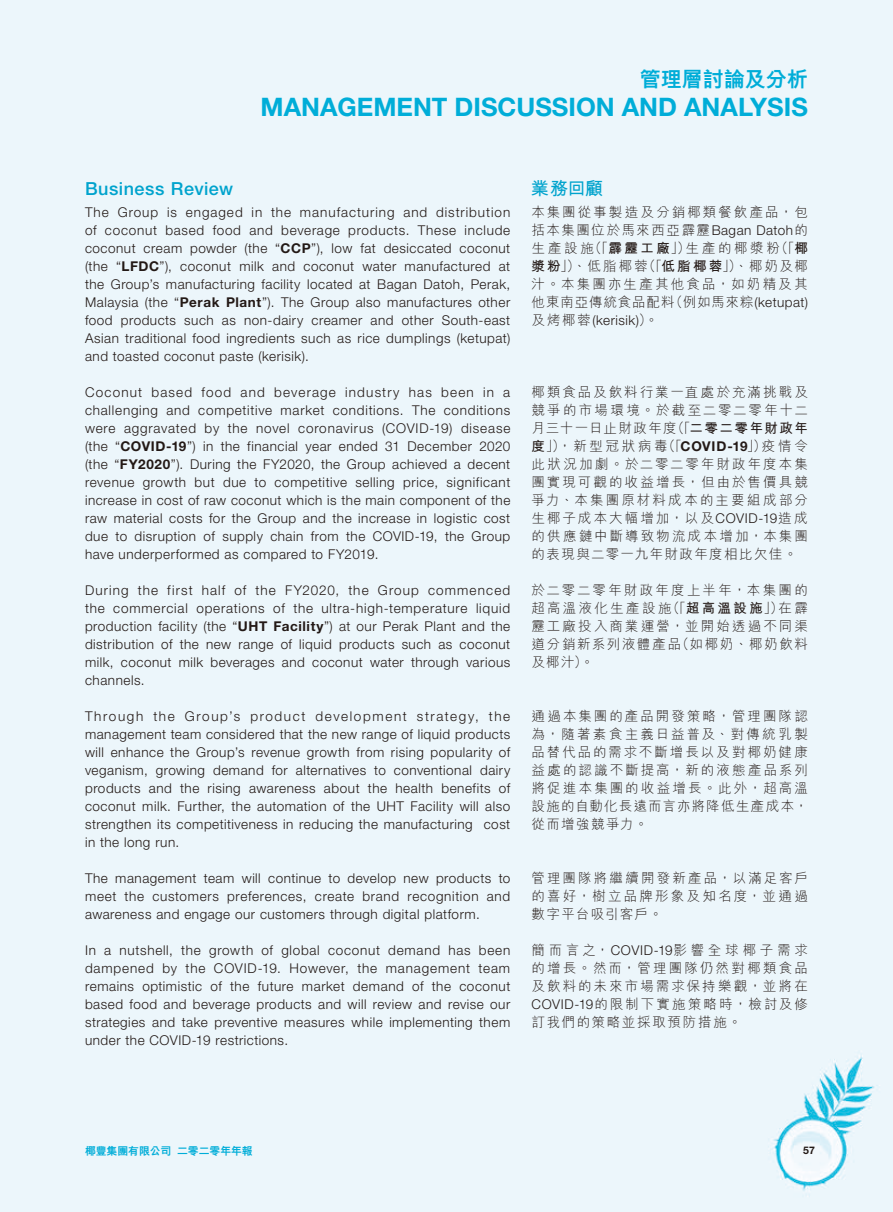
<style>
.page{position:relative;width:893px;height:1212px;background:#ecf6fb}
.page>*{position:absolute;margin:0;border:0;box-sizing:border-box;transform-origin:0 0}
.t1{font:700 25.5px "Helvetica Neue LT Std";color:#00add8}
.t2{font:800 21px "M Hei HK";color:#00add8}
.t3{font:500 18px "Helvetica Neue LT Std";letter-spacing:.025em;color:#00a3cd}
.t4{font:700 18px "M Hei HK";color:#00a3cd}
.t5{font:300 13.5px/18px "Helvetica Neue LT Std";letter-spacing:.04em;color:#231916;text-align:justify}
.t6{font:300 13.5px/18px "M Hei HK";letter-spacing:.145em;color:#231916;text-align:justify}
.t7{font:800 10.8px "M Hei HK";color:#00add8}
.t8{font:700 10.5px "Helvetica Neue LT Std";color:#231916}
.s1{font-weight:700}
.s2{font-family:"Helvetica Neue LT Std"}
.s3{font-family:"M Hei HK"}
.s4{font-family:"Helvetica Neue LT Std";font-weight:700}
</style>
<div class="page">
<h2 class="t2" style="left:640px;top:69px;width:169px">管理層討論及分析</h2>
<h1 class="t1" style="left:261px;top:91px;width:549px">MANAGEMENT DISCUSSION AND ANALYSIS</h1>
<h3 class="t3" style="left:85px;top:178px;width:150px">Business Review</h3>
<p class="t5" style="left:85px;top:203px;width:427px">The Group is engaged in the manufacturing and distribution of coconut based food and beverage products. These include coconut cream powder (the “<span class="s1">CCP</span>”), low fat desiccated coconut (the “<span class="s1">LFDC</span>”), coconut milk and coconut water manufactured at the Group’s manufacturing facility located at Bagan Datoh, Perak, Malaysia (the “<span class="s1">Perak Plant</span>”). The Group also manufactures other food products such as non-dairy creamer and other South-east Asian traditional food ingredients such as rice dumplings (ketupat) and toasted coconut paste (kerisik).</p>
<p class="t5" style="left:85px;top:383px;width:427px">Coconut based food and beverage industry has been in a challenging and competitive market conditions. The conditions were aggravated by the novel coronavirus (COVID-19) disease (the “<span class="s1">COVID-19</span>”) in the financial year ended 31 December 2020 (the “<span class="s1">FY2020</span>”). During the FY2020, the Group achieved a decent revenue growth but due to competitive selling price, significant increase in cost of raw coconut which is the main component of the raw material costs for the Group and the increase in logistic cost due to disruption of supply chain from the COVID-19, the Group have underperformed as compared to FY2019.</p>
<p class="t5" style="left:85px;top:581px;width:427px">During the first half of the FY2020, the Group commenced the commercial operations of the ultra-high-temperature liquid production facility (the “<span class="s1">UHT Facility</span>”) at our Perak Plant and the distribution of the new range of liquid products such as coconut milk, coconut milk beverages and coconut water through various channels.</p>
<p class="t5" style="left:85px;top:707px;width:427px">Through the Group’s product development strategy, the management team considered that the new range of liquid products will enhance the Group’s revenue growth from rising popularity of veganism, growing demand for alternatives to conventional dairy products and the rising awareness about the health benefits of coconut milk. Further, the automation of the UHT Facility will also strengthen its competitiveness in reducing the manufacturing cost in the long run.</p>
<p class="t5" style="left:85px;top:869px;width:427px">The management team will continue to develop new products to meet the customers preferences, create brand recognition and awareness and engage our customers through digital platform.</p>
<p class="t5" style="left:85px;top:941px;width:427px">In a nutshell, the growth of global coconut demand has been dampened by the COVID-19. However, the management team remains optimistic of the future market demand of the coconut based food and beverage products and will review and revise our strategies and take preventive measures while implementing them under the COVID-19 restrictions.</p>
<h3 class="t4" style="left:531px;top:175px;width:74px">業務回顧</h3>
<p class="t6" style="left:531px;top:203px;width:278px">本集團從事製造及分銷椰類餐飲產品，包括本集團位於馬來西亞霹靂<span class="s2">Bagan Datoh</span>的生產設施（「<span class="s1">霹靂工廠</span>」）生產的椰漿粉（「<span class="s1">椰漿粉</span>」）、低脂椰蓉（「<span class="s1">低脂椰蓉</span>」）、椰奶及椰汁。本集團亦生產其他食品，如奶精及其他東南亞傳統食品配料（例如馬來粽<span class="s2">(ketupat)</span></p>
<p class="t5" style="left:531px;top:311px;width:128px"><span class="s3">及烤椰蓉</span>(kerisik)<span class="s3">）。</span></p>
<p class="t6" style="left:531px;top:383px;width:278px">椰類食品及飲料行業一直處於充滿挑戰及競爭的市場環境。於截至二零二零年十二月三十一日止財政年度（「<span class="s1">二零二零年財政年度</span>」），新型冠狀病毒（「<span class="s4">COVID-19</span>」）疫情令此狀況加劇。於二零二零年財政年度本集團實現可觀的收益增長，但由於售價具競爭力、本集團原材料成本的主要組成部分生椰子成本大幅增加，以及<span class="s2">COVID-19</span>造成的供應鏈中斷導致物流成本增加，本集團的表現與二零一九年財政年度相比欠佳。</p>
<p class="t6" style="left:531px;top:581px;width:278px">於二零二零年財政年度上半年，本集團的超高溫液化生產設施（「<span class="s1">超高溫設施</span>」）在霹靂工廠投入商業運營，並開始透過不同渠道分銷新系列液體產品（如椰奶、椰奶飲料及椰汁）。</p>
<p class="t6" style="left:531px;top:707px;width:278px">通過本集團的產品開發策略，管理團隊認為，隨著素食主義日益普及、對傳統乳製品替代品的需求不斷增長以及對椰奶健康益處的認識不斷提高，新的液態產品系列將促進本集團的收益增長。此外，超高溫設施的自動化長遠而言亦將降低生產成本，從而增強競爭力。</p>
<p class="t6" style="left:531px;top:869px;width:278px">管理團隊將繼續開發新產品，以滿足客戶的喜好，樹立品牌形象及知名度，並通過數字平台吸引客戶。</p>
<p class="t6" style="left:531px;top:941px;width:278px">簡而言之，<span class="s2">COVID-19</span>影響全球椰子需求的增長。然而，管理團隊仍然對椰類食品及飲料的未來市場需求保持樂觀，並將在<span class="s2">COVID-19</span>的限制下實施策略時，檢討及修訂我們的策略並採取預防措施。</p>
<p class="t7" style="left:85px;top:1146px;width:169px">椰豐集團有限公司 二零二零年年報</p>
<p class="t8" style="left:803px;top:1143px;width:13px">57</p>
</div>
